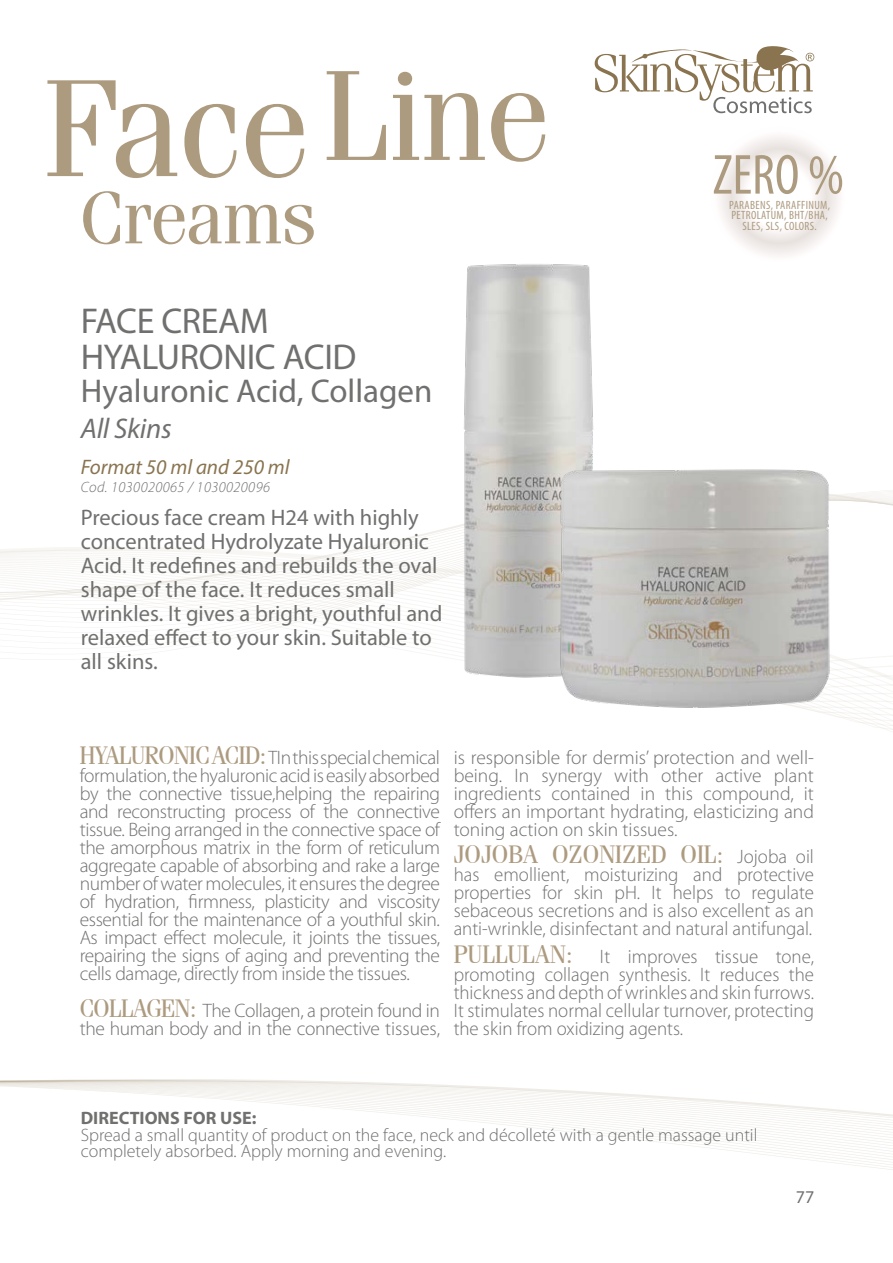
<style>
.page{position:relative;width:893px;height:1263px;background:#fff}
.page>*{position:absolute;margin:0;border:0;box-sizing:border-box;transform-origin:0 0}
.t1{font:138px "Fenice IT Cby BT";color:#ad9b80}
.t2{font:73.65px "Fenice IT Cby BT";color:#ad9b80}
.Titolo{font:36px/36px "Myriad Pro";letter-spacing:-.01em;color:#70706f}
.Titolo_sotto_22{font:33px "Myriad Pro";color:#70706f}
.tipo_pelle{font:italic 28.5px "Myriad Pro";letter-spacing:-.01em;color:#70706f}
.Testo_box_colorato{font:25.5px "Fenice IT Cby BT";color:#ad9b80}
.Descrizione{font:22.5px/24px "Myriad Pro";color:#70706f}
.Titolo-2{font:italic 21px "Myriad Pro";color:#89744f}
.Testo_box_colorato-2{font:300 19.5px/18px "Myriad Pro";color:#70706f;text-align:justify}
.Testo_box_colorato-3{font:300 19.5px/18px "Myriad Pro";letter-spacing:-.02em;color:#70706f}
.modo_uso{font:300 18px/16.5px "Myriad Pro";color:#70706f}
.modo_uso-2{font:700 18px "Myriad Pro";color:#70706f}
.t3{font:18px "Myriad Pro";color:#70706f}
.codice{font:italic 300 15px "Myriad Pro";letter-spacing:.03em;color:#70706f}
.Zero{font:condensed 12px "Myriad Pro";letter-spacing:.03em;color:#ad9b80}
.s1{font-size:127.95px}
.s2{font-family:"Fenice IT Cby BT";font-weight:400;font-size:25.5px;color:#ad9b80}
.s3{font-family:"Myriad Pro";font-weight:300;font-size:19.5px;color:#70706f}
</style>
<div class="page">
<svg style="left:0;top:533px;width:893px;height:198px"></svg>
<svg style="left:0;top:1079px;width:893px;height:91px"></svg>
<svg style="left:595px;top:46px;width:219px;height:67px"></svg>
<svg style="left:711px;top:127px;width:134px;height:135px"></svg>
<svg style="left:714px;top:155px;width:84px;height:39px"></svg>
<svg style="left:810px;top:156px;width:32px;height:38px"></svg>
<img style="left:432px;top:264px;width:162px;height:427px">
<img style="left:537px;top:456px;width:323px;height:275px">
<h1 class="t1" style="left:45px;top:43px;width:504px">Face<span class="s1">Line</span></h1>
<h2 class="t2" style="left:80px;top:172px;width:237px">Creams</h2>
<p class="Titolo" style="left:81px;top:303px;width:277px">FACE CREAM<br>HYALURONIC ACID</p>
<p class="Titolo_sotto_22" style="left:81px;top:371px;width:353px">Hyaluronic Acid, Collagen</p>
<p class="tipo_pelle" style="left:81px;top:411px;width:93px">All Skins</p>
<p class="Titolo-2" style="left:81px;top:454px;width:210px">Format 50 ml and 250 ml</p>
<p class="codice" style="left:81px;top:479px;width:191px">Cod. 1030020065 / 1030020096</p>
<p class="Descrizione" style="left:81px;top:505px;width:363px">Precious face cream H24 with highly concentrated Hydrolyzate Hyaluronic Acid. It redefines and rebuilds the oval shape of the face. It reduces small wrinkles. It gives a bright, youthful and relaxed effect to your skin. Suitable to all skins.</p>
<p class="Zero" style="left:729px;top:199px;width:102px">PARABENS, PARAFFINUM,</p>
<p class="Zero" style="left:731px;top:209px;width:98px">PETROLATUM, BHT/BHA,</p>
<p class="Zero" style="left:742px;top:219px;width:76px">SLES, SLS, COLORS.</p>
<p class="Testo_box_colorato-2" style="left:80px;top:749px;width:362px"><span class="s2">HYALURONIC ACID:</span>TIn this special chemical formulation, the hyaluronic acid is easily absorbed by the connective tissue,helping the repairing and reconstructing process of the connective tissue. Being arranged in the connective space of the amorphous matrix in the form of reticulum aggregate capable of absorbing and rake a large number of water molecules, it ensures the degree of hydration, firmness, plasticity and viscosity essential for the maintenance of a youthful skin.<br>As impact effect molecule, it joints the tissues, repairing the signs of aging and preventing the cells damage, directly from inside the tissues.</p>
<p class="Testo_box_colorato-3" style="left:80px;top:1002px;width:362px"><span class="s2">COLLAGEN:</span> The Collagen, a protein found in the human body and in the connective tissues,</p>
<p class="Testo_box_colorato-2" style="left:454px;top:749px;width:362px">is responsible for dermis’ protection and well&shy;being. In synergy with other active plant ingredients contained in this compound, it offers an important hydrating, elasticizing and toning action on skin tissues.</p>
<p class="Testo_box_colorato" style="left:454px;top:838px;width:362px">JOJOBA OZONIZED OIL: <span class="s3">Jojoba oil</span></p>
<p class="Testo_box_colorato-2" style="left:454px;top:866px;width:362px">has emollient, moisturizing and protective properties for skin pH. It helps to regulate sebaceous secretions and is also excellent as an anti-wrinkle, disinfectant and natural antifungal.</p>
<p class="Testo_box_colorato-2" style="left:454px;top:947px;width:362px"><span class="s2">PULLULAN:</span> It improves tissue tone, promoting collagen synthesis. It reduces the thickness and depth of wrinkles and skin furrows.<br>It stimulates normal cellular turnover, protecting the skin from oxidizing agents.</p>
<p class="modo_uso-2" style="left:81px;top:1107px;width:177px">DIRECTIONS FOR USE:</p>
<p class="modo_uso" style="left:81px;top:1127px;width:678px">Spread a small quantity of product on the face, neck and décolleté with a gentle massage until completely absorbed. Apply morning and evening.</p>
<p class="t3" style="left:796px;top:1186px;width:20px">77</p>
</div>
